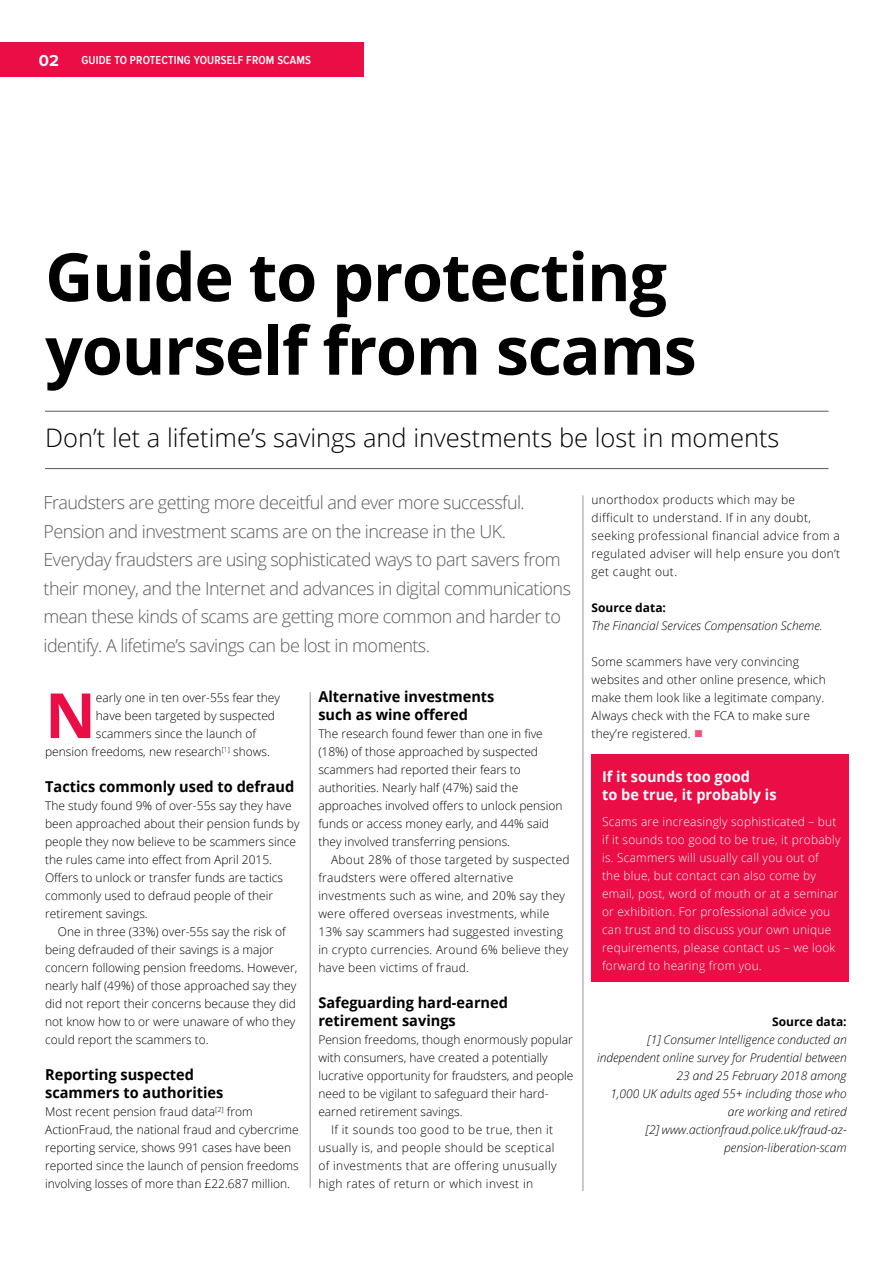
<style>
.page{position:relative;width:893px;height:1263px;background:#fff}
.page>*{position:absolute;margin:0;border:0;box-sizing:border-box;transform-origin:0 0}
.t1{font:700 66.6px/73.5px "Open Sans";letter-spacing:-.02em;color:#000}
.t2{font:700 62.4px "Open Sans";color:#eb0d45}
.t3{font:300 25.5px "Open Sans";color:#000}
.t4{font:300 18px/28.5px "Open Sans";letter-spacing:-.03em;color:#58595b}
.t5{font:700 16.5px "Proxima Nova";color:#fff}
.t6{font:700 15px/18px "Open Sans";color:#000}
.t7{font:700 15px/18px "Open Sans";color:#fff}
.t8{font:300 12px/18px "Open Sans";color:#000}
.t9{font:300 12px/18px "Open Sans";letter-spacing:.02em;color:#fff}
.t10{font:300 12px/18px "Open Sans";letter-spacing:.03em;color:#000}
.t11{font:italic 300 12px/18px "Open Sans";color:#000;text-align:right}
.t12{font:300 12px/18px "Open Sans";letter-spacing:.02em;color:#000}
.t13{font:600 12px "Proxima Nova Cond";letter-spacing:.01em;color:#fff}
.t14{font:700 12px "Open Sans";color:#000}
.s1{color:#f0537b}
</style>
<div class="page">
<div style="left:0;top:42px;width:364px;height:34px;background:#eb0d45"></div>
<hr style="left:45px;top:468px;width:783px;height:1px;background:#58595b">
<hr style="left:45px;top:411px;width:783px;height:1px;background:#58595b">
<hr style="left:310px;top:692px;width:1px;height:496px;background:#939598">
<hr style="left:583px;top:495px;width:1px;height:696px;background:#939598">
<div style="left:591px;top:754px;width:258px;height:227px;background:#eb0d45"></div>
<h3 class="t5" style="left:39px;top:51px;width:22px">02</h3>
<p class="t13" style="left:82px;top:54px;width:231px">GUIDE TO PROTECTING YOURSELF FROM SCAMS</p>
<h1 class="t1" style="left:45px;top:239px;width:653px">Guide to protecting yourself from scams</h1>
<h3 class="t3" style="left:45px;top:420px;width:736px">Don’t let a lifetime’s savings and investments be lost in moments</h3>
<p class="t4" style="left:44px;top:488px;width:529px">Fraudsters are getting more deceitful and ever more successful.<br>Pension and investment scams are on the increase in the UK.<br>Everyday fraudsters are using sophisticated ways to part savers from their money, and the Internet and advances in digital communications mean these kinds of scams are getting more common and harder to identify. A lifetime’s savings can be lost in moments.</p>
<h2 class="t2" style="left:45px;top:671px;width:52px">N</h2>
<p class="t8" style="left:96px;top:688px;width:186px">early one in ten over-55s fear they</p>
<p class="t8" style="left:96px;top:706px;width:181px">have been targeted by suspected</p>
<p class="t8" style="left:96px;top:724px;width:162px">scammers since the launch of</p>
<p class="t8" style="left:45px;top:742px;width:226px">pension freedoms, new research<sup>[1]</sup> shows.</p>
<p class="t6" style="left:45px;top:777px;width:251px">Tactics commonly used to defraud</p>
<p class="t8" style="left:45px;top:796px;width:256px">The study found 9% of over-55s say they have been approached about their pension funds by people they now believe to be scammers since the rules came into effect from April 2015.<br>Offers to unlock or transfer funds are tactics commonly used to defraud people of their retirement savings.</p>
<p class="t8" style="left:45px;top:922px;width:254px;text-indent:13px">One in three (33%) over-55s say the risk of being defrauded of their savings is a major concern following pension freedoms. However, nearly half (49%) of those approached say they did not report their concerns because they did not know how to or were unaware of who they could report the scammers to.</p>
<p class="t6" style="left:45px;top:1065px;width:180px">Reporting suspected scammers to authorities</p>
<p class="t8" style="left:45px;top:1102px;width:255px">Most recent pension fraud data<sup>[2]</sup> from ActionFraud, the national fraud and cybercrime reporting service, shows 991 cases have been reported since the launch of pension freedoms involving losses of more than £22.687 million.</p>
<p class="t6" style="left:318px;top:687px;width:178px">Alternative investments such as wine offered</p>
<p class="t8" style="left:318px;top:724px;width:246px">The research found fewer than one in five (18%) of those approached by suspected scammers had reported their fears to authorities. Nearly half (47%) said the approaches involved offers to unlock pension funds or access money early, and 44% said they involved transferring pensions.</p>
<p class="t12" style="left:318px;top:850px;width:253px;text-indent:13px">About 28% of those targeted by suspected fraudsters were offered alternative investments such as wine, and 20% say they were offered overseas investments, while 13% say scammers had suggested investing in crypto currencies. Around 6% believe they have been victims of fraud.</p>
<p class="t6" style="left:318px;top:993px;width:191px">Safeguarding hard-earned retirement savings</p>
<p class="t8" style="left:318px;top:1030px;width:256px">Pension freedoms, though enormously popular</p>
<p class="t8" style="left:318px;top:1048px;width:231px">with consumers, have created a potentially</p>
<p class="t8" style="left:318px;top:1066px;width:257px">lucrative opportunity for fraudsters, and people</p>
<p class="t8" style="left:318px;top:1084px;width:232px">need to be vigilant to safeguard their hard-</p>
<p class="t8" style="left:318px;top:1102px;width:146px">earned retirement savings.</p>
<p class="t10" style="left:331px;top:1120px;width:224px">If it sounds too good to be true, then it</p>
<p class="t10" style="left:318px;top:1138px;width:238px">usually is, and people should be sceptical</p>
<p class="t10" style="left:318px;top:1156px;width:240px">of investments that are offering unusually</p>
<p class="t10" style="left:318px;top:1174px;width:216px">high rates of return or which invest in</p>
<p class="t10" style="left:591px;top:490px;width:250px">unorthodox products which may be<br>difficult to understand. If in any doubt, seeking professional financial advice from a regulated adviser will help ensure you don’t get caught out.</p>
<p class="t14" style="left:591px;top:599px;width:76px">Source data:</p>
<p class="t11" style="left:591px;top:616px;width:233px">The Financial Services Compensation Scheme.</p>
<p class="t8" style="left:591px;top:652px;width:236px">Some scammers have very convincing websites and other online presence, which make them look like a legitimate company.<br>Always check with the FCA to make sure they’re registered. <span class="s1">■</span></p>
<p class="t7" style="left:602px;top:767px;width:176px">If it sounds too good<br>to be true, it probably is</p>
<p class="t9" style="left:602px;top:812px;width:240px">Scams are increasingly sophisticated – but if it sounds too good to be true, it probably is. Scammers will usually call you out of<br>the blue, but contact can also come by email, post, word of mouth or at a seminar or exhibition. For professional advice you can trust and to discuss your own unique requirements, please contact us – we look forward to hearing from you.</p>
<p class="t14" style="left:772px;top:1013px;width:76px">Source data:</p>
<p class="t11" style="left:597px;top:1030px;width:251px">[1] Consumer Intelligence conducted an independent online survey for Prudential between 23 and 25 February 2018 among<br>1,000 UK adults aged 55+ including those who are working and retired<br>[2] www.actionfraud.police.uk/fraud-az&shy;pension-liberation-scam</p>
</div>
